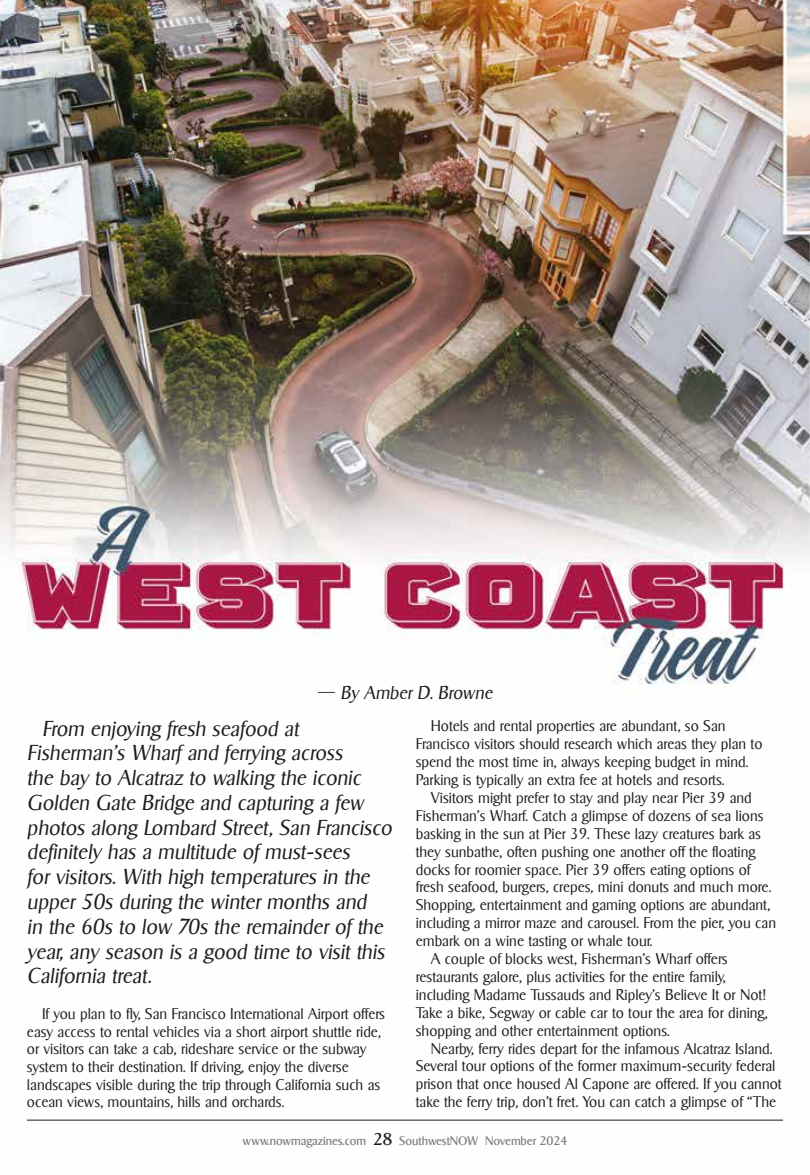
<style>
.page{position:relative;width:810px;height:1175px;background:#fff}
.page>*{position:absolute;margin:0;border:0;box-sizing:border-box;transform-origin:0 0}
.t1{font:italic 300 21px/24.8px "Sigvar Serial";color:#1d1d1b}
.t2{font:italic 300 18px "Sigvar Serial";color:#1d1d1b}
.t3{font:300 15px/17.7px "Sigvar Serial";color:#1d1d1b}
.t4{font:12px "Sigvar Serial";color:#7c7b7b}
.s1{font-size:16.5px;color:#1d1d1b}
</style>
<div class="page">
<img style="left:0;top:0;width:810px;height:1121px">
<hr style="left:27px;top:1119px;width:756px;height:1px;background:#1d1d1b">
<p class="t2" style="left:317px;top:682px;width:177px">— By Amber D. Browne</p>
<p class="t1" style="left:27px;top:716px;width:366px;text-indent:15px">From enjoying fresh seafood at Fisherman’s Wharf and ferrying across<br>the bay to Alcatraz to walking the iconic Golden Gate Bridge and capturing a few photos along Lombard Street, San Francisco definitely has a multitude of must-sees<br>for visitors. With high temperatures in the upper 50s during the winter months and<br>in the 60s to low 70s the remainder of the year, any season is a good time to visit this California treat.</p>
<p class="t3" style="left:27px;top:1004px;width:360px;text-indent:15px">If you plan to fly, San Francisco International Airport offers easy access to rental vehicles via a short airport shuttle ride, or visitors can take a cab, rideshare service or the subway system to their destination. If driving, enjoy the diverse landscapes visible during the trip through California such as ocean views, mountains, hills and orchards.</p>
<p class="t3" style="left:416px;top:717px;width:348px;text-indent:15px">Hotels and rental properties are abundant, so San Francisco visitors should research which areas they plan to spend the most time in, always keeping budget in mind.<br>Parking is typically an extra fee at hotels and resorts.</p>
<p class="t3" style="left:431px;top:788px;width:323px">Visitors might prefer to stay and play near Pier 39 and</p>
<p class="t3" style="left:416px;top:806px;width:349px">Fisherman’s Wharf. Catch a glimpse of dozens of sea lions</p>
<p class="t3" style="left:416px;top:824px;width:347px">basking in the sun at Pier 39. These lazy creatures bark as</p>
<p class="t3" style="left:416px;top:842px;width:341px">they sunbathe, often pushing one another off the floating</p>
<p class="t3" style="left:416px;top:860px;width:336px">docks for roomier space. Pier 39 offers eating options of</p>
<p class="t3" style="left:416px;top:878px;width:357px">fresh seafood, burgers, crepes, mini donuts and much more.</p>
<p class="t3" style="left:416px;top:896px;width:356px">Shopping, entertainment and gaming options are abundant,</p>
<p class="t3" style="left:416px;top:914px;width:362px">including a mirror maze and carousel. From the pier, you can</p>
<p class="t3" style="left:416px;top:932px;width:238px">embark on a wine tasting or whale tour.</p>
<p class="t3" style="left:431px;top:949px;width:299px">A couple of blocks west, Fisherman’s Wharf offers</p>
<p class="t3" style="left:416px;top:967px;width:311px">restaurants galore, plus activities for the entire family,</p>
<p class="t3" style="left:416px;top:985px;width:352px">including Madame Tussauds and Ripley’s Believe It or Not!</p>
<p class="t3" style="left:416px;top:1003px;width:353px">Take a bike, Segway or cable car to tour the area for dining,</p>
<p class="t3" style="left:416px;top:1021px;width:256px">shopping and other entertainment options.</p>
<p class="t3" style="left:431px;top:1039px;width:343px">Nearby, ferry rides depart for the infamous Alcatraz Island.</p>
<p class="t3" style="left:416px;top:1057px;width:361px">Several tour options of the former maximum-security federal</p>
<p class="t3" style="left:416px;top:1075px;width:367px">prison that once housed Al Capone are offered. If you cannot</p>
<p class="t3" style="left:416px;top:1093px;width:362px">take the ferry trip, don’t fret. You can catch a glimpse of “The</p>
<p class="t4" style="left:243px;top:1133px;width:326px">www.nowmagazines.com <span class="s1">28</span> SouthwestNOW November 2024</p>
</div>
